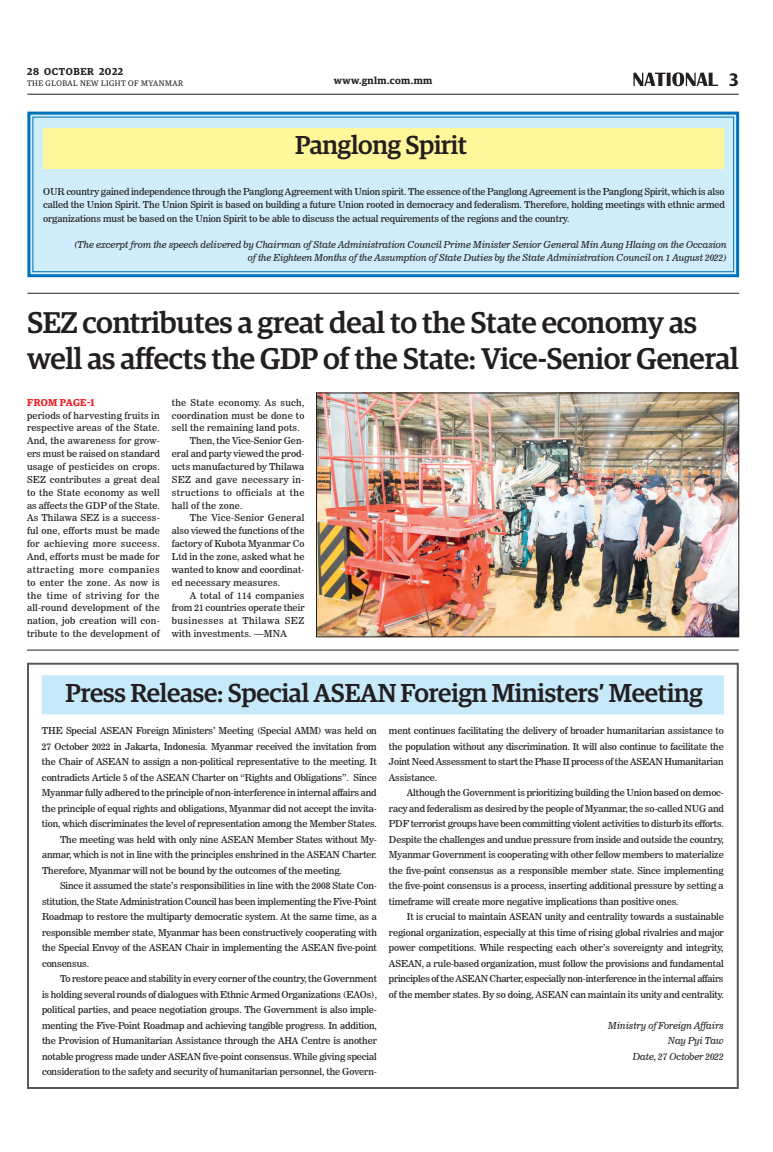
<style>
.page{position:relative;width:773px;height:1152px;background:#fff}
.page>*{position:absolute;margin:0;border:0;box-sizing:border-box;transform-origin:0 0}
.Brief_Head{font:500 30px/36px "Guardian Egyp";letter-spacing:-.01em;color:#231f20}
.Brief_Head-2{font:500 26px "Guardian Egyp";letter-spacing:-.01em;color:#231f20}
.Big_Sub_Heading{font:500 26px "Guardian Egyp";letter-spacing:-.01em;color:#231f20}
.t1{font:600 18px "Guardian Egyp";color:#231f20}
.t2{font:600 10px "Guardian Egyp";letter-spacing:.055em;color:#231f20}
.Spill_Style{font:600 10px "Guardian Egyp";letter-spacing:.03em;color:#ee1d23}
._2nd_Body{font:9.5px/12.9px "News 706 BT Roman C";letter-spacing:-.01em;color:#231f20;text-align:justify}
.Normal_Para{font:9.5px/15.5px "News 706 BT Roman C";letter-spacing:-.01em;color:#231f20;text-align:justify}
._2nd_Body-2{font:9.5px/13.4px "News 706 BT Italic C";letter-spacing:-.01em;color:#231f20;text-align:right}
.t3{font:8px "Guardian Egyp";letter-spacing:.06em;color:#231f20}
</style>
<div class="page">
<hr style="left:27px;top:94px;width:711px;height:1px;background:#231f20">
<svg style="left:633px;top:72px;width:85px;height:14px"></svg>
<div style="left:42px;top:676px;width:681px;height:38px;background:#c6eafa"></div>
<svg style="left:27px;top:111px;width:713px;height:167px;background:#c2e5f6"></svg>
<div style="left:32px;top:117px;width:702px;height:155px;border:1px solid #0072bc"></div>
<div style="left:43px;top:128px;width:680px;height:41px;background:#fff79a"></div>
<hr style="left:27px;top:293px;width:712px;height:1px;background:#231f20">
<img style="left:318px;top:395px;width:418px;height:240px">
<div style="left:316px;top:393px;width:422px;height:244px;border:1px solid #231f20"></div>
<hr style="left:27px;top:650px;width:711px;height:1px;background:#231f20">
<div style="left:27px;top:663px;width:711px;height:426px;border:2px solid #57585a"></div>
<p class="t2" style="left:27px;top:64px;width:98px">28 OCTOBER 2022</p>
<p class="t3" style="left:27px;top:78px;width:158px">THE GLOBAL NEW LIGHT OF MYANMAR</p>
<p class="t2" style="left:334px;top:73px;width:100px">www.gnlm.com.mm</p>
<h3 class="t1" style="left:729px;top:67px;width:11px">3</h3>
<p class="Big_Sub_Heading" style="left:295px;top:126px;width:174px">Panglong Spirit</p>
<p class="Normal_Para" style="left:43px;top:185px;width:683px;line-height:13.4px">OUR country gained independence through the Panglong Agreement with Union spirit. The essence of the Panglong Agreement is the Panglong Spirit, which is also called the Union Spirit. The Union Spirit is based on building a future Union rooted in democracy and federalism. Therefore, holding meetings with ethnic armed organizations must be based on the Union Spirit to be able to discuss the actual requirements of the regions and the country.</p>
<p class="_2nd_Body-2" style="left:74px;top:238px;width:654px">(The excerpt from the speech delivered by Chairman of State Administration Council Prime Minister Senior General Min Aung Hlaing on the Occasion of the Eighteen Months of the Assumption of State Duties by the State Administration Council on 1 August 2022)</p>
<p class="Brief_Head" style="left:27px;top:302px;width:713px">SEZ contributes a great deal to the State economy as well as affects the GDP of the State: Vice-Senior General</p>
<p class="Spill_Style" style="left:27px;top:395px;width:69px">FROM PAGE-1</p>
<p class="_2nd_Body" style="left:27px;top:409px;width:134px">periods of harvesting fruits in respective areas of the State.<br>And, the awareness for grow&shy;ers must be raised on standard usage of pesticides on crops.<br>SEZ contributes a great deal to the State economy as well as affects the GDP of the State.<br>As Thilawa SEZ is a success&shy;ful one, efforts must be made for achieving more success.<br>And, efforts must be made for attracting more companies to enter the zone. As now is the time of striving for the all-round development of the nation, job creation will con&shy;tribute to the development of</p>
<p class="_2nd_Body" style="left:172px;top:396px;width:134px">the State economy. As such, coordination must be done to sell the remaining land pots.</p>
<p class="_2nd_Body" style="left:172px;top:434px;width:134px;text-indent:18px">Then, the Vice-Senior Gen&shy;eral and party viewed the prod&shy;ucts manufactured by Thilawa SEZ and gave necessary in&shy;structions to officials at the hall of the zone.</p>
<p class="_2nd_Body" style="left:172px;top:512px;width:134px;text-indent:18px">The Vice-Senior General also viewed the functions of the factory of Kubota Myanmar Co Ltd in the zone, asked what he wanted to know and coordinat&shy;ed necessary measures.</p>
<p class="_2nd_Body" style="left:172px;top:589px;width:134px;text-indent:18px">A total of 114 companies from 21 countries operate their businesses at Thilawa SEZ with investments. —MNA</p>
<p class="Brief_Head-2" style="left:66px;top:674px;width:639px">Press Release: Special ASEAN Foreign Ministers’ Meeting</p>
<p class="Normal_Para" style="left:42px;top:723px;width:336px">THE Special ASEAN Foreign Ministers’ Meeting (Special AMM) was held on 27 October 2022 in Jakarta, Indonesia. Myanmar received the invitation from the Chair of ASEAN to assign a non-political representative to the meeting. It contradicts Article 5 of the ASEAN Charter on “Rights and Obligations”. Since Myanmar fully adhered to the principle of non-interference in internal affairs and the principle of equal rights and obligations, Myanmar did not accept the invita&shy;tion, which discriminates the level of representation among the Member States.</p>
<p class="_2nd_Body" style="left:42px;top:832px;width:336px;line-height:15.5px;text-indent:18px">The meeting was held with only nine ASEAN Member States without My&shy;anmar, which is not in line with the principles enshrined in the ASEAN Charter.<br>Therefore, Myanmar will not be bound by the outcomes of the meeting.</p>
<p class="_2nd_Body" style="left:42px;top:878px;width:336px;line-height:15.5px;text-indent:18px">Since it assumed the state’s responsibilities in line with the 2008 State Con&shy;stitution, the State Administration Council has been implementing the Five-Point Roadmap to restore the multiparty democratic system. At the same time, as a responsible member state, Myanmar has been constructively cooperating with the Special Envoy of the ASEAN Chair in implementing the ASEAN five-point consensus.</p>
<p class="_2nd_Body" style="left:42px;top:971px;width:336px;line-height:15.5px;text-indent:18px">To restore peace and stability in every corner of the country, the Government is holding several rounds of dialogues with Ethnic Armed Organizations (EAOs), political parties, and peace negotiation groups. The Government is also imple&shy;menting the Five-Point Roadmap and achieving tangible progress. In addition, the Provision of Humanitarian Assistance through the AHA Centre is another notable progress made under ASEAN five-point consensus. While giving special consideration to the safety and security of humanitarian personnel, the Govern-</p>
<p class="_2nd_Body" style="left:389px;top:723px;width:336px;line-height:15.5px">ment continues facilitating the delivery of broader humanitarian assistance to the population without any discrimination. It will also continue to facilitate the Joint Need Assessment to start the Phase II process of the ASEAN Humanitarian Assistance.</p>
<p class="_2nd_Body" style="left:389px;top:785px;width:336px;line-height:15.5px;text-indent:18px">Although the Government is prioritizing building the Union based on democ&shy;racy and federalism as desired by the people of Myanmar, the so-called NUG and PDF terrorist groups have been committing violent activities to disturb its efforts.<br>Despite the challenges and undue pressure from inside and outside the country, Myanmar Government is cooperating with other fellow members to materialize the five-point consensus as a responsible member state. Since implementing the five-point consensus is a process, inserting additional pressure by setting a timeframe will create more negative implications than positive ones.</p>
<p class="_2nd_Body" style="left:389px;top:909px;width:336px;line-height:15.5px;text-indent:18px">It is crucial to maintain ASEAN unity and centrality towards a sustainable regional organization, especially at this time of rising global rivalries and major power competitions. While respecting each other’s sovereignty and integrity, ASEAN, a rule-based organization, must follow the provisions and fundamental principles of the ASEAN Charter, especially non-interference in the internal affairs of the member states. By so doing, ASEAN can maintain its unity and centrality.</p>
<p class="_2nd_Body-2" style="left:608px;top:1019px;width:117px">Ministry of Foreign Affairs</p>
<p class="_2nd_Body-2" style="left:668px;top:1034px;width:57px">Nay Pyi Taw</p>
<p class="_2nd_Body-2" style="left:632px;top:1050px;width:92px">Date, 27 October 2022</p>
</div>
